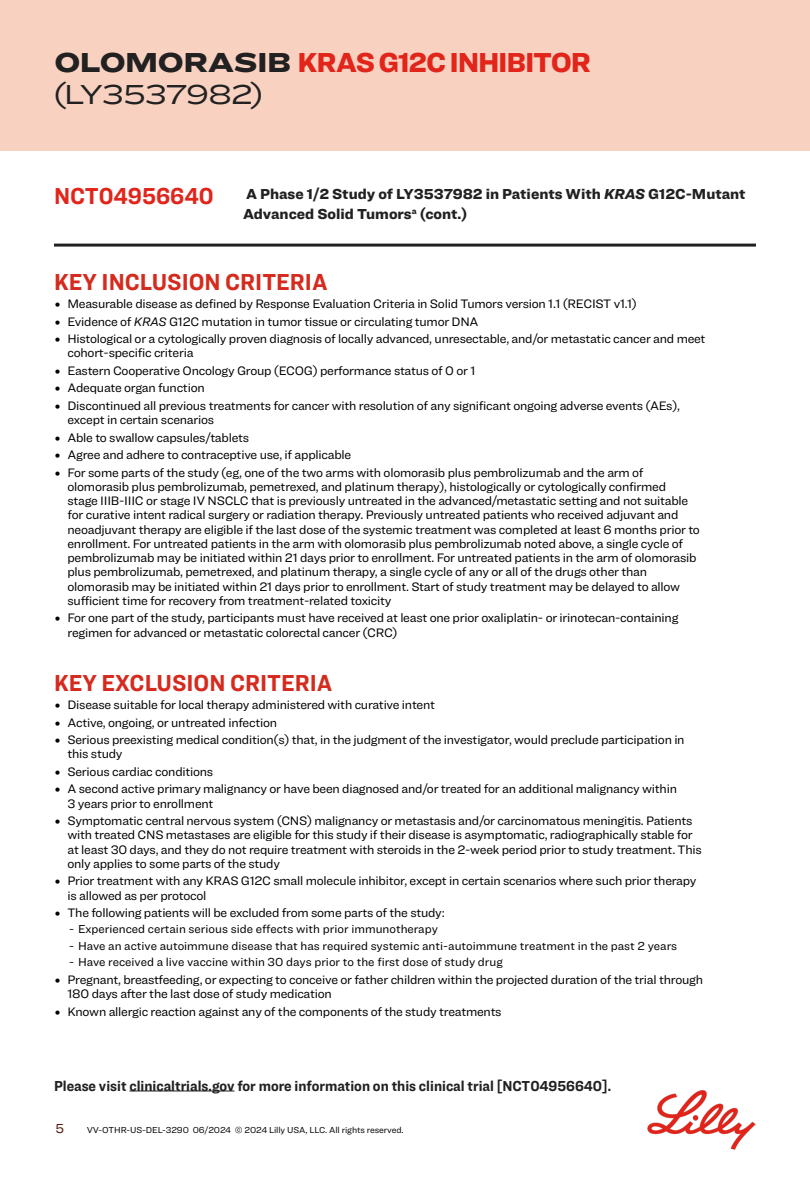
<style>
.page{position:relative;width:810px;height:1188px;background:#fff}
.page>*{position:absolute;margin:0;border:0;box-sizing:border-box;transform-origin:0 0}
.FC_Title_Thin{font:900 28.5px "Ringside";letter-spacing:-.045em;color:#e1251b}
.FC_Title_Thin-2{font:28.5px "Ringside Extra Wide";letter-spacing:-.04em;color:#212121}
.subhead{font:700 24px "Ringside Narrow";color:#d52b1e}
.subhead_-_STUDY{font:700 24px "Ringside Narrow";color:#e1251b}
.TRIAL_intro{font:900 15px/19.5px "Ringside";color:#212121}
.Please_visit_clinical_trial{font:700 15px "Ringside Narrow";color:#212121}
.t1{font:13.5px "Ringside";color:#521207}
.t2{font:12.75px/14.2px "Ringside";letter-spacing:-.02em;color:#000}
.t3{font:12px "Ringside";color:#000}
.t4{font:9px "Ringside";letter-spacing:-.01em;color:#000}
.s1{font-family:"Ringside Extra Wide";color:#212121}
.s2{font-style:italic}
.s3{font-family:"DIN Pro";font-weight:300}
</style>
<div class="page">
<div style="left:0;top:0;width:810px;height:150px;background:#f8d1c1"></div>
<img style="left:647px;top:1090px;width:109px;height:60px">
<hr style="left:54px;top:244px;width:702px;height:3px;background:#212121">
<hr style="left:129px;top:1091px;width:106px;height:1px;background:#212121">
<p class="FC_Title_Thin" style="left:54px;top:41px;width:539px"><span class="s1">OLOMORASIB</span> KRAS G12C INHIBITOR</p>
<p class="FC_Title_Thin-2" style="left:54px;top:73px;width:210px">(LY3537982)</p>
<p class="subhead_-_STUDY" style="left:54px;top:179px;width:161px">NCT04956640</p>
<p class="TRIAL_intro" style="left:243px;top:184px;width:504px">A Phase 1/2 Study of LY3537982 in Patients With <span class="s2">KRAS</span> G12C-Mutant<br>Advanced Solid Tumors<sup>a</sup> (cont.)</p>
<p class="subhead" style="left:54px;top:264px;width:275px">KEY INCLUSION CRITERIA</p>
<p class="t2" style="left:54px;top:297px;width:584px"><span class="s3">•</span> Measurable disease as defined by Response Evaluation Criteria in Solid Tumors version 1.1 (RECIST v1.1)</p>
<p class="t2" style="left:54px;top:314px;width:426px"><span class="s3">•</span> Evidence of <span class="s2">KRAS</span> G12C mutation in tumor tissue or circulating tumor DNA</p>
<p class="t2" style="left:68px;top:332px;width:640px;text-indent:-14px"><span class="s3">•</span> Histological or a cytologically proven diagnosis of locally advanced, unresectable, and/or metastatic cancer and meet cohort-specific criteria</p>
<p class="t2" style="left:54px;top:363px;width:423px"><span class="s3">•</span> Eastern Cooperative Oncology Group (ECOG) performance status of 0 or 1</p>
<p class="t2" style="left:54px;top:381px;width:152px"><span class="s3">•</span> Adequate organ function</p>
<p class="t2" style="left:68px;top:398px;width:614px;text-indent:-14px"><span class="s3">•</span> Discontinued all previous treatments for cancer with resolution of any significant ongoing adverse events (AEs), except in certain scenarios</p>
<p class="t2" style="left:54px;top:430px;width:197px"><span class="s3">•</span> Able to swallow capsules/tablets</p>
<p class="t2" style="left:54px;top:447px;width:299px"><span class="s3">•</span> Agree and adhere to contraceptive use, if applicable</p>
<p class="t2" style="left:68px;top:465px;width:634px;text-indent:-14px"><span class="s3">•</span> For some parts of the study (eg, one of the two arms with olomorasib plus pembrolizumab and the arm of olomorasib plus pembrolizumab, pemetrexed, and platinum therapy), histologically or cytologically confirmed<br>stage IIIB-IIIC or stage IV NSCLC that is previously untreated in the advanced/metastatic setting and not suitable for curative intent radical surgery or radiation therapy. Previously untreated patients who received adjuvant and neoadjuvant therapy are eligible if the last dose of the systemic treatment was completed at least 6 months prior to enrollment. For untreated patients in the arm with olomorasib plus pembrolizumab noted above, a single cycle of pembrolizumab may be initiated within 21 days prior to enrollment. For untreated patients in the arm of olomorasib plus pembrolizumab, pemetrexed, and platinum therapy, a single cycle of any or all of the drugs other than olomorasib may be initiated within 21 days prior to enrollment. Start of study treatment may be delayed to allow sufficient time for recovery from treatment-related toxicity</p>
<p class="t2" style="left:68px;top:611px;width:613px;text-indent:-14px"><span class="s3">•</span> For one part of the study, participants must have received at least one prior oxaliplatin- or irinotecan-containing regimen for advanced or metastatic colorectal cancer (CRC)</p>
<p class="subhead" style="left:54px;top:665px;width:280px">KEY EXCLUSION CRITERIA</p>
<p class="t2" style="left:54px;top:697px;width:383px"><span class="s3">•</span> Disease suitable for local therapy administered with curative intent</p>
<p class="t2" style="left:54px;top:715px;width:225px"><span class="s3">•</span> Active, ongoing, or untreated infection</p>
<p class="t2" style="left:68px;top:732px;width:619px;text-indent:-14px"><span class="s3">•</span> Serious preexisting medical condition(s) that, in the judgment of the investigator, would preclude participation in this study</p>
<p class="t2" style="left:54px;top:764px;width:161px"><span class="s3">•</span> Serious cardiac conditions</p>
<p class="t2" style="left:68px;top:782px;width:611px;text-indent:-14px"><span class="s3">•</span> A second active primary malignancy or have been diagnosed and/or treated for an additional malignancy within<br>3 years prior to enrollment</p>
<p class="t2" style="left:68px;top:813px;width:636px;text-indent:-14px"><span class="s3">•</span> Symptomatic central nervous system (CNS) malignancy or metastasis and/or carcinomatous meningitis. Patients with treated CNS metastases are eligible for this study if their disease is asymptomatic, radiographically stable for at least 30 days, and they do not require treatment with steroids in the 2-week period prior to study treatment. This only applies to some parts of the study</p>
<p class="t2" style="left:68px;top:874px;width:631px;text-indent:-14px"><span class="s3">•</span> Prior treatment with any KRAS G12C small molecule inhibitor, except in certain scenarios where such prior therapy is allowed as per protocol</p>
<p class="t2" style="left:54px;top:905px;width:392px"><span class="s3">•</span> The following patients will be excluded from some parts of the study:</p>
<p class="t3" style="left:69px;top:921px;width:370px">- Experienced certain serious side effects with prior immunotherapy</p>
<p class="t3" style="left:69px;top:937px;width:610px">- Have an active autoimmune disease that has required systemic anti-autoimmune treatment in the past 2 years</p>
<p class="t3" style="left:69px;top:954px;width:435px">- Have received a live vaccine within 30 days prior to the first dose of study drug</p>
<p class="t2" style="left:68px;top:972px;width:637px;text-indent:-14px"><span class="s3">•</span> Pregnant, breastfeeding, or expecting to conceive or father children within the projected duration of the trial through<br>180 days after the last dose of study medication</p>
<p class="t2" style="left:54px;top:1004px;width:449px"><span class="s3">•</span> Known allergic reaction against any of the components of the study treatments</p>
<p class="Please_visit_clinical_trial" style="left:54px;top:1075px;width:559px">Please visit clinicaltrials.gov for more information on this clinical trial [NCT04956640].</p>
<p class="t1" style="left:55px;top:1119px;width:10px">5</p>
<p class="t4" style="left:87px;top:1124px;width:318px">VV-OTHR-US-DEL-3290 06/2024 © 2024 Lilly USA, LLC. All rights reserved.</p>
</div>
